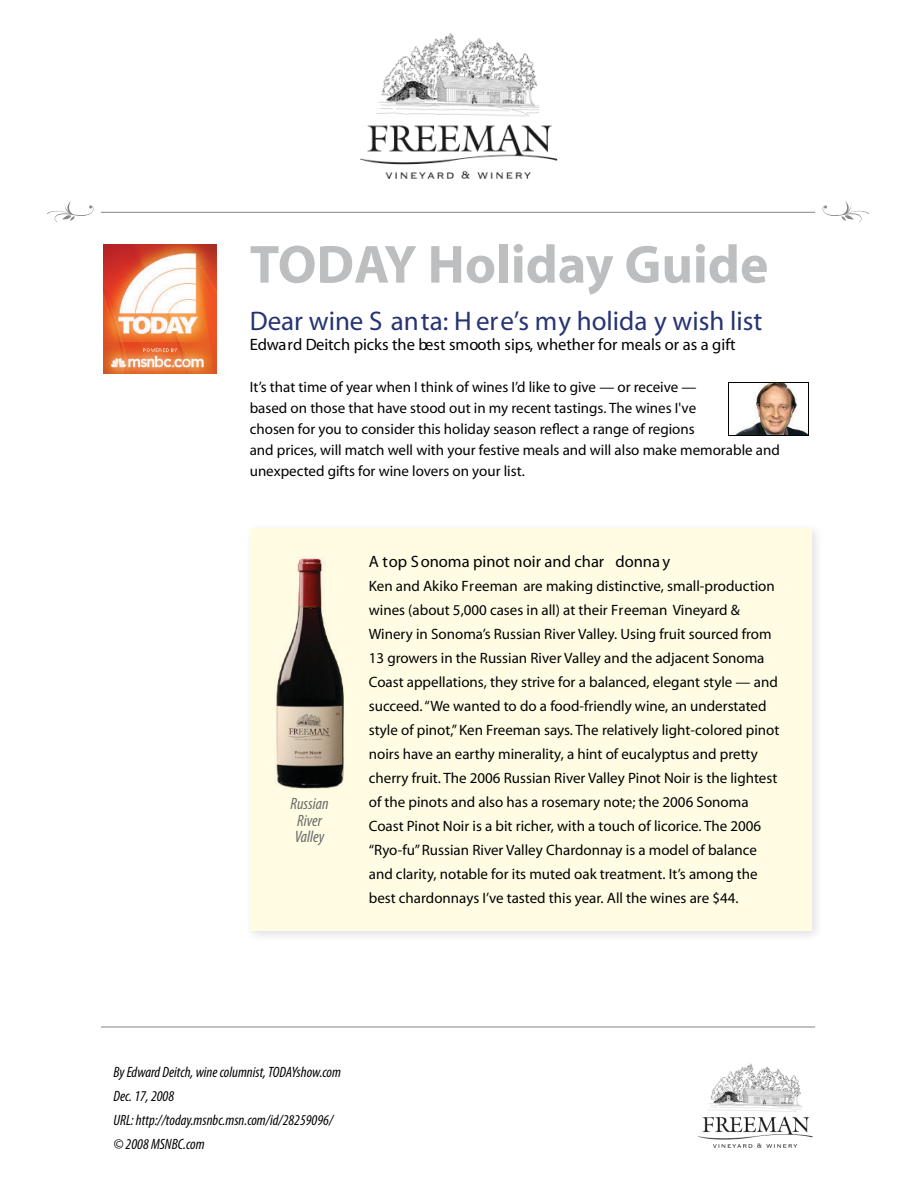
<style>
.page{position:relative;width:918px;height:1188px;background:#fff}
.page>*{position:absolute;margin:0;border:0;box-sizing:border-box;transform-origin:0 0}
.t1{font:700 54px "Myriad";color:#bcbec0}
.t2{font:700 27px "Myriad Pro";color:#263473}
.t3{font:italic 600 16.5px "Myriad Pro";color:#010203}
.t4{font:700 16.5px "Myriad Pro";color:#010203}
.t5{font:italic condensed 16.5px/16.5px "Myriad Pro";color:#6a6a6a}
.t6{font:15px/24px "Myriad Pro";color:#010203}
.t7{font:italic condensed 15px/24px "Myriad Pro";color:#010203}
.s1{font-weight:700}
</style>
<div class="page">
<div style="left:250px;top:528px;width:561px;height:403px;background:#fffce3"></div>
<img style="left:360px;top:33px;width:198px;height:145px">
<hr style="left:101px;top:1027px;width:714px;height:1px;background:#858586">
<svg style="left:822px;top:201px;width:47px;height:21px"></svg>
<svg style="left:47px;top:201px;width:47px;height:21px"></svg>
<hr style="left:101px;top:212px;width:714px;height:1px;background:#858586">
<svg style="left:552px;top:423px;width:7px;height:11px"></svg>
<svg style="left:729px;top:383px;width:80px;height:53px"></svg>
<img style="left:730px;top:384px;width:78px;height:51px">
<img style="left:276px;top:558px;width:68px;height:231px">
<img style="left:698px;top:1064px;width:114px;height:84px">
<img style="left:103px;top:244px;width:113px;height:129px">
<h1 class="t1" style="left:250px;top:237px;width:520px">TODAY Holiday Guide</h1>
<h2 class="t2" style="left:250px;top:307px;width:514px">Dear wine S anta: H ere’s my holida y wish list</h2>
<p class="t3" style="left:250px;top:336px;width:487px">Edward Deitch picks the best smooth sips, whether for meals or as a gift</p>
<p class="t6" style="left:250px;top:377px;width:532px;line-height:21px">It’s that time of year when I think of wines I’d like to give — or receive —<br>based on those that have stood out in my recent tastings. The wines I've<br>chosen for you to consider this holiday season re ect a range of regions<br>and prices, will match well with your festive meals and will also make memorable and unexpected gifts for wine lovers on your list.</p>
<p class="t5" style="left:291px;top:796px;width:40px">Russian<br>River<br>Valley</p>
<p class="t4" style="left:369px;top:553px;width:303px">A top Sonoma pinot noir and char donna y</p>
<p class="t6" style="left:369px;top:575px;width:412px">Ken and Akiko <span class="s1">Freeman</span> are making distinctive, small-production wines (about 5,000 cases in all) at their <span class="s1">Freeman</span> Vineyard &amp; Winery in Sonoma’s Russian River Valley. Using fruit sourced from 13 growers in the Russian River Valley and the adjacent Sonoma Coast appellations, they strive for a balanced, elegant style — and succeed. “We wanted to do a food-friendly wine, an understated style of pinot,” Ken Freeman says. The relatively light-colored pinot noirs have an earthy minerality, a hint of eucalyptus and pretty cherry fruit. The 2006 Russian River Valley Pinot Noir is the lightest of the pinots and also has a rosemary note; the 2006 Sonoma Coast Pinot Noir is a bit richer, with a touch of licorice. The 2006 “Ryo-fu” Russian River Valley Chardonnay is a model of balance and clarity, notable for its muted oak treatment. It’s among the best chardonnays I’ve tasted this year. All the wines are $44.</p>
<p class="t7" style="left:113px;top:1060px;width:229px">By Edward Deitch, wine columnist, TODAYshow.com<br>Dec. 17, 2008<br>URL: http://today.msnbc.msn.com/id/28259096/ © 2008 MSNBC.com</p>
</div>
